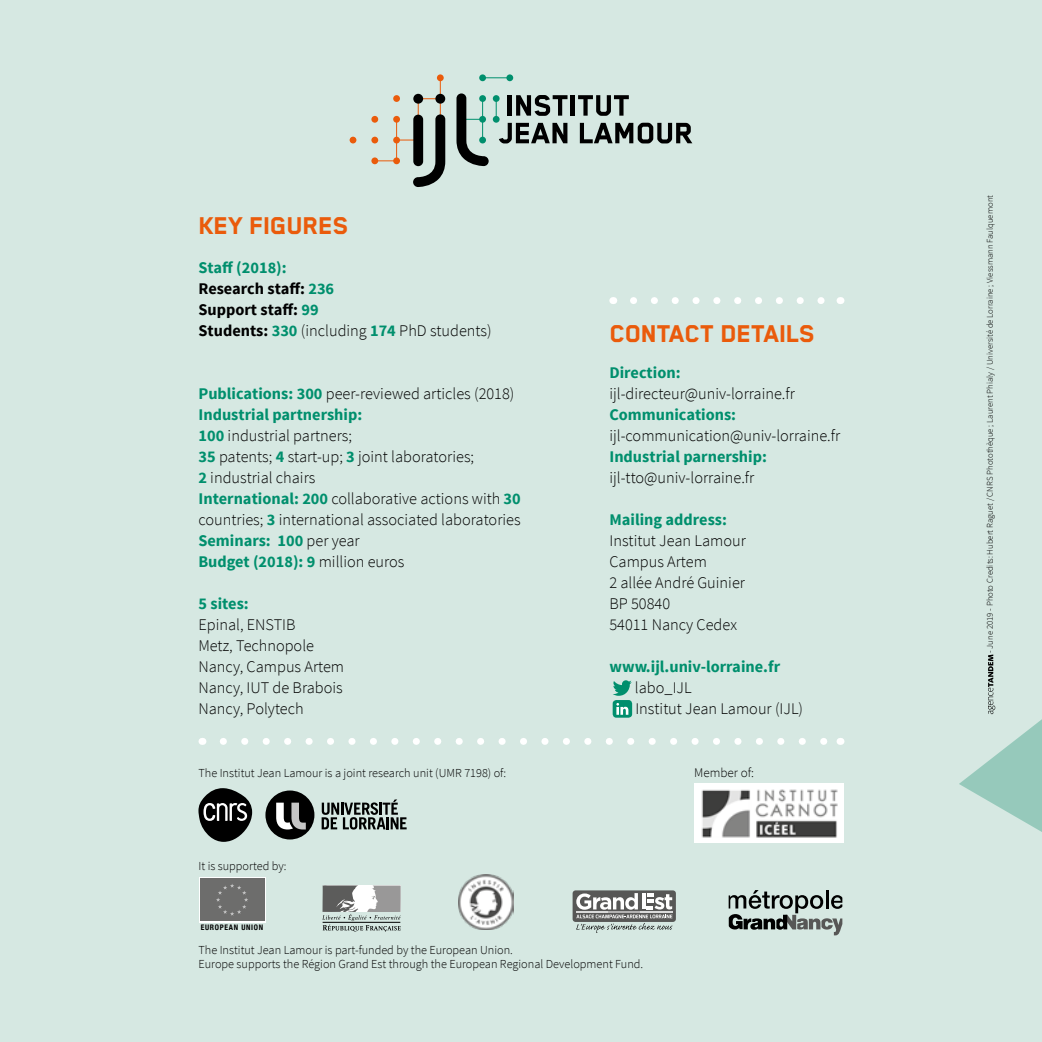
<style>
.page{position:relative;width:1042px;height:1042px;background:#d6e8e2}
.page>*{position:absolute;margin:0;border:0;box-sizing:border-box;transform-origin:0 0}
.t1{font:800 28px "Blender";letter-spacing:-.005em;color:#ea5b0b}
.t2{font:300 16.28px/21px "Source Sans Pro";color:#000}
.t3{font:700 16.28px "Source Sans Pro";color:#008f6d}
.t4{font:700 16.28px/21px "Source Sans Pro";color:#000}
.t5{font:300 13.12px "Source Sans Pro";color:#000}
.t6{font:300 12.25px/13.1px "Source Sans Pro";color:#000}
.t7{font:300 8.75px "Source Sans Pro";color:#000}
.t8{font:700 condensed 7.7px "Helvetica Neue";letter-spacing:.09em;color:#000}
.s1{color:#008f6d}
.s2{font-weight:300}
.s3{font-weight:700;color:#008f6d}
</style>
<div class="page">
<svg style="left:613px;top:680px;width:19px;height:16px"></svg>
<div style="left:613px;top:700px;width:19px;height:18px;background:#008f6d;border-radius:4px"></div>
<svg style="left:616px;top:703px;width:12px;height:12px"></svg>
<svg style="left:959px;top:654px;width:83px;height:178px"></svg>
<img style="left:695px;top:784px;width:148px;height:58px">
<svg style="left:223px;top:738px;width:604px;height:7px"></svg>
<svg style="left:633px;top:297px;width:192px;height:7px"></svg>
<svg style="left:728px;top:890px;width:114px;height:45px"></svg>
<hr style="left:825px;top:890px;width:3px;height:18px;background:#000">
<svg style="left:199px;top:877px;width:66px;height:45px"></svg>
<div style="left:200px;top:878px;width:64px;height:43px;background:#6d6d6c"></div>
<svg style="left:216px;top:884px;width:32px;height:32px"></svg>
<svg style="left:322px;top:885px;width:79px;height:46px"></svg>
<img style="left:458px;top:874px;width:55px;height:55px">
<div style="left:572px;top:890px;width:104px;height:32px;background:#575756;border-radius:3px"></div>
<svg style="left:576px;top:893px;width:96px;height:39px"></svg>
<svg style="left:322px;top:799px;width:85px;height:30px"></svg>
<div style="left:265px;top:790px;width:49px;height:49px;background:#000;border-radius:50%"></div>
<svg style="left:276px;top:802px;width:30px;height:27px"></svg>
<svg style="left:198px;top:788px;width:54px;height:54px"></svg>
<svg style="left:423px;top:98px;width:12px;height:1px"></svg>
<svg style="left:486px;top:77px;width:20px;height:1px"></svg>
<hr style="left:440px;top:78px;width:1px;height:83px;background:#ea5b0b">
<hr style="left:418px;top:97px;width:1px;height:64px;background:#ea5b0b">
<div style="left:393px;top:95px;width:7px;height:7px;background:#ea5b0b;border-radius:50%"></div>
<div style="left:371px;top:157px;width:7px;height:7px;background:#ea5b0b;border-radius:50%"></div>
<div style="left:371px;top:137px;width:7px;height:6px;background:#ea5b0b;border-radius:50%"></div>
<svg style="left:350px;top:137px;width:6px;height:6px"></svg>
<div style="left:371px;top:116px;width:7px;height:7px;background:#ea5b0b;border-radius:50%"></div>
<div style="left:479px;top:74px;width:7px;height:7px;background:#008f6d;border-radius:50%"></div>
<div style="left:437px;top:74px;width:7px;height:7px;background:#ea5b0b;border-radius:50%"></div>
<div style="left:506px;top:74px;width:7px;height:7px;background:#008f6d;border-radius:50%"></div>
<div style="left:413px;top:94px;width:10px;height:10px;background:#000;border-radius:50%"></div>
<div style="left:435px;top:94px;width:10px;height:10px;background:#000;border-radius:50%"></div>
<svg style="left:375px;top:114px;width:70px;height:73px"></svg>
<svg style="left:456px;top:93px;width:33px;height:73px"></svg>
<svg style="left:580px;top:123px;width:112px;height:20px"></svg>
<hr style="left:571px;top:95px;width:4px;height:21px;background:#000">
<svg style="left:578px;top:95px;width:51px;height:21px"></svg>
<svg style="left:496px;top:95px;width:71px;height:48px"></svg>
<div style="left:493px;top:95px;width:6px;height:7px;background:#008f6d;border-radius:50%"></div>
<div style="left:493px;top:116px;width:6px;height:7px;background:#008f6d;border-radius:50%"></div>
<h1 class="t1" style="left:198px;top:212px;width:151px">KEY FIGURES</h1>
<p class="t4" style="left:198px;top:258px;width:295px"><span class="s1">Staff (2018):<br></span>Research staff: <span class="s1">236<br></span>Support staff: <span class="s1">99<br></span>Students: <span class="s1">330</span> <span class="s2">(including</span> <span class="s1">174</span> <span class="s2">PhD students)</span></p>
<p class="t2" style="left:198px;top:383px;width:324px"><span class="s3">Publications: 300</span> peer-reviewed articles (2018)<br><span class="s3">Industrial partnership:<br>100</span> industrial partners;<br><span class="s3">35</span> patents; <span class="s3">4</span> start-up; <span class="s3">3</span> joint laboratories;<br><span class="s3">2</span> industrial chairs<br><span class="s3">International: 200</span> collaborative actions with <span class="s3">30 </span>countries; <span class="s3">3</span> international associated laboratories <span class="s3">Seminars: 100</span> per year<br><span class="s3">Budget (2018): 9</span> million euros</p>
<p class="t3" style="left:198px;top:593px;width:52px">5 sites:</p>
<p class="t2" style="left:198px;top:614px;width:147px">Epinal, ENSTIB<br>Metz, Technopole<br>Nancy, Campus Artem<br>Nancy, IUT de Brabois<br>Nancy, Polytech</p>
<p class="t6" style="left:198px;top:767px;width:309px">The Institut Jean Lamour is a joint research unit (UMR 7198) of:</p>
<p class="t6" style="left:198px;top:859px;width:90px">It is supported by:</p>
<p class="t8" style="left:201px;top:920px;width:64px">EUROPEAN UNION</p>
<h1 class="t1" style="left:609px;top:319px;width:207px">CONTACT DETAILS</h1>
<p class="t3" style="left:609px;top:362px;width:73px">Direction:</p>
<p class="t2" style="left:609px;top:383px;width:187px">ijl-directeur@univ-lorraine.fr</p>
<p class="t3" style="left:609px;top:404px;width:128px">Communications:</p>
<p class="t2" style="left:609px;top:425px;width:232px">ijl-communication@univ-lorraine.fr</p>
<p class="t3" style="left:609px;top:446px;width:159px">Industrial parnership:</p>
<p class="t2" style="left:609px;top:467px;width:146px">ijl-tto@univ-lorraine.fr</p>
<p class="t3" style="left:609px;top:509px;width:119px">Mailing address:</p>
<p class="t2" style="left:609px;top:530px;width:138px">Institut Jean Lamour<br>Campus Artem<br>2 allée André Guinier<br>BP 50840<br>54011 Nancy Cedex</p>
<p class="t3" style="left:609px;top:656px;width:172px">www.ijl.univ-lorraine.fr</p>
<p class="t2" style="left:635px;top:677px;width:170px">labo_IJL<br>Institut Jean Lamour (IJL)</p>
<p class="t5" style="left:694px;top:765px;width:61px">Member of:</p>
<p class="t6" style="left:198px;top:944px;width:446px">The Institut Jean Lamour is part-funded by the European Union.<br>Europe supports the Région Grand Est through the European Regional Development Fund.</p>
<p class="t7" style="left:984px;top:653px;width:459px;rotate:-90deg">- June 2019 - Photo Credits: Hubert Raguet / CNRS Photothèque ; Laurent Phialy / Université de Lorraine ; Viessmann Faulquemont</p>
</div>
